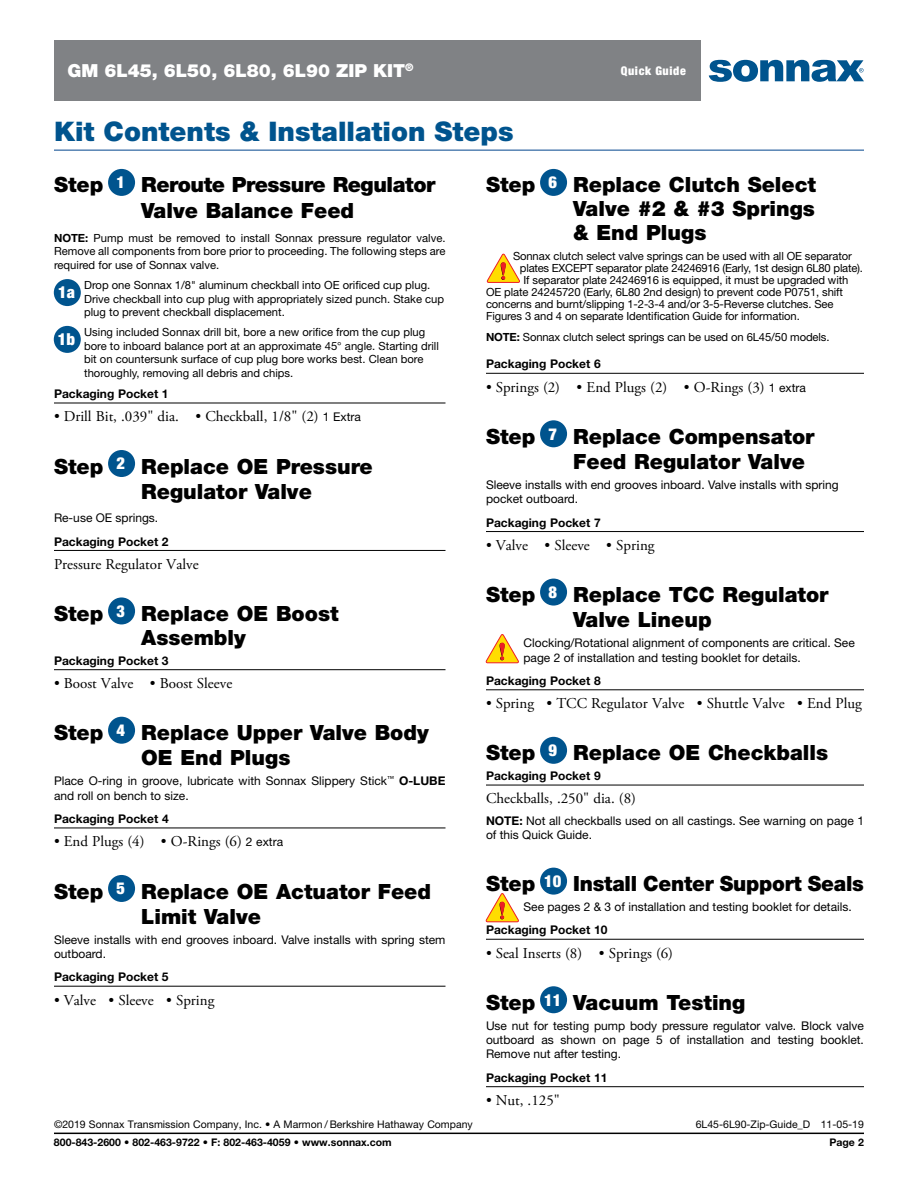
<style>
.page{position:relative;width:918px;height:1188px;background:#fff}
.page>*{position:absolute;margin:0;border:0;box-sizing:border-box;transform-origin:0 0}
.t1{font:900 27px "Helvetica Neue LT Std";color:#00548e}
.t2{font:900 21px/25.2px "Helvetica Neue LT Std";color:#000}
.t3{font:900 21px/25.2px "Helvetica Neue LT Std";letter-spacing:-.02em;color:#000}
.t4{font:900 18px "Helvetica Neue LT Std";color:#fff}
.t5{font:900 condensed 16.5px "Helvetica Neue LT Std";color:#fff}
.t6{font:15px "Adobe Garamond Pro";color:#000}
.t7{font:12px/14.4px "Helvetica Neue LT Std";color:#000}
.t8{font:700 12px "Helvetica Neue LT Std";color:#000}
.t9{font:900 condensed 12px "Helvetica Neue LT Std";letter-spacing:.05em;color:#fff}
.t10{font:11.25px/13.5px "Helvetica Neue LT Std";letter-spacing:-.01em;color:#000}
.t11{font:10.5px "Helvetica Neue LT Std";color:#000}
.t12{font:700 10.5px "Helvetica Neue LT Std";color:#000}
.s1{font-weight:700}
.s2{font-family:"Helvetica Neue LT Std";font-size:12px}
</style>
<div class="page">
<hr style="left:54px;top:1133px;width:810px;height:1px;background:#000">
<hr style="left:54px;top:149px;width:810px;height:2px;background:#5783b3">
<div style="left:54px;top:40px;width:647px;height:61px;background:#808285"></div>
<svg style="left:709px;top:60px;width:155px;height:22px"></svg>
<hr style="left:54px;top:403px;width:392px;height:1px;background:#000">
<hr style="left:54px;top:550px;width:392px;height:1px;background:#000">
<hr style="left:54px;top:669px;width:392px;height:1px;background:#000">
<hr style="left:54px;top:828px;width:392px;height:1px;background:#000">
<hr style="left:54px;top:986px;width:392px;height:1px;background:#000">
<div style="left:108px;top:169px;width:27px;height:27px;background:#00548e;border-radius:50%"></div>
<div style="left:54px;top:279px;width:27px;height:27px;background:#00548e;border-radius:50%"></div>
<div style="left:54px;top:326px;width:27px;height:27px;background:#00548e;border-radius:50%"></div>
<div style="left:108px;top:450px;width:27px;height:27px;background:#00548e;border-radius:50%"></div>
<div style="left:108px;top:597px;width:27px;height:27px;background:#00548e;border-radius:50%"></div>
<div style="left:108px;top:717px;width:27px;height:27px;background:#00548e;border-radius:50%"></div>
<div style="left:108px;top:875px;width:27px;height:27px;background:#00548e;border-radius:50%"></div>
<hr style="left:486px;top:373px;width:378px;height:1px;background:#000">
<hr style="left:486px;top:531px;width:378px;height:1px;background:#000">
<hr style="left:486px;top:689px;width:378px;height:1px;background:#000">
<hr style="left:486px;top:785px;width:378px;height:1px;background:#000">
<hr style="left:486px;top:939px;width:378px;height:1px;background:#000">
<hr style="left:486px;top:1086px;width:378px;height:1px;background:#000">
<div style="left:540px;top:169px;width:27px;height:27px;background:#00548e;border-radius:50%"></div>
<svg style="left:487px;top:254px;width:33px;height:29px"></svg>
<div style="left:540px;top:420px;width:27px;height:27px;background:#00548e;border-radius:50%"></div>
<div style="left:540px;top:579px;width:27px;height:27px;background:#00548e;border-radius:50%"></div>
<svg style="left:486px;top:634px;width:33px;height:29px"></svg>
<div style="left:540px;top:737px;width:27px;height:27px;background:#00548e;border-radius:50%"></div>
<div style="left:540px;top:868px;width:27px;height:27px;background:#00548e;border-radius:50%"></div>
<svg style="left:486px;top:893px;width:33px;height:29px"></svg>
<div style="left:540px;top:986px;width:27px;height:27px;background:#00548e;border-radius:50%"></div>
<h3 class="t4" style="left:68px;top:60px;width:348px">GM 6L45, 6L50, 6L80, 6L90 ZIP KIT<sup>®</sup></h3>
<p class="t9" style="left:621px;top:63px;width:66px">Quick Guide</p>
<h1 class="t1" style="left:54px;top:115px;width:461px">Kit Contents &amp; Installation Steps</h1>
<h3 class="t5" style="left:117px;top:172px;width:10px">1</h3>
<h2 class="t2" style="left:54px;top:172px;width:51px">Step</h2>
<h2 class="t3" style="left:141px;top:172px;width:296px">Reroute Pressure Regulator<br>Valve Balance Feed</h2>
<p class="t10" style="left:54px;top:231px;width:393px;text-align:justify"><span class="s1">NOTE:</span> Pump must be removed to install Sonnax pressure regulator valve.<br>Remove all components from bore prior to proceeding. The following steps are required for use of Sonnax valve.</p>
<p class="t10" style="left:84px;top:278px;width:362px">Drop one Sonnax 1/8" aluminum checkball into OE orificed cup plug.<br>Drive checkball into cup plug with appropriately sized punch. Stake cup plug to prevent checkball displacement.</p>
<p class="t10" style="left:84px;top:326px;width:356px">Using included Sonnax drill bit, bore a new orifice from the cup plug bore to inboard balance port at an approximate 45° angle. Starting drill bit on countersunk surface of cup plug bore works best. Clean bore thoroughly, removing all debris and chips.</p>
<p class="t8" style="left:54px;top:386px;width:116px">Packaging Pocket 1</p>
<h3 class="t6" style="left:54px;top:408px;width:308px">• Drill Bit, .039" dia. • Checkball, 1/8" (2) <span class="s2">1 Extra</span></h3>
<h2 class="t2" style="left:54px;top:453px;width:51px">Step</h2>
<h2 class="t2" style="left:141px;top:453px;width:233px">Replace OE Pressure<br>Regulator Valve</h2>
<p class="t7" style="left:54px;top:511px;width:106px">Re-use OE springs.</p>
<p class="t8" style="left:54px;top:534px;width:116px">Packaging Pocket 2</p>
<h3 class="t6" style="left:54px;top:555px;width:146px">Pressure Regulator Valve</h3>
<h2 class="t2" style="left:54px;top:601px;width:51px">Step</h2>
<h2 class="t2" style="left:141px;top:601px;width:199px;line-height:24px">Replace OE Boost<br>Assembly</h2>
<p class="t8" style="left:54px;top:653px;width:116px">Packaging Pocket 3</p>
<h3 class="t6" style="left:54px;top:674px;width:180px">• Boost Valve • Boost Sleeve</h3>
<h2 class="t2" style="left:54px;top:720px;width:51px">Step</h2>
<h2 class="t2" style="left:141px;top:720px;width:289px">Replace Upper Valve Body<br>OE End Plugs</h2>
<p class="t7" style="left:54px;top:774px;width:393px">Place O-ring in groove, lubricate with Sonnax Slippery Stick<sup>™</sup> <span class="s1">O-LUBE </span>and roll on bench to size.</p>
<p class="t8" style="left:54px;top:811px;width:116px">Packaging Pocket 4</p>
<h3 class="t6" style="left:54px;top:833px;width:231px">• End Plugs (4) • O-Rings (6) <span class="s2">2 extra</span></h3>
<h2 class="t2" style="left:54px;top:878px;width:51px">Step</h2>
<h2 class="t2" style="left:141px;top:878px;width:291px">Replace OE Actuator Feed<br>Limit Valve</h2>
<p class="t7" style="left:54px;top:932px;width:393px">Sleeve installs with end grooves inboard. Valve installs with spring stem outboard.</p>
<p class="t8" style="left:54px;top:970px;width:116px">Packaging Pocket 5</p>
<h3 class="t6" style="left:54px;top:991px;width:162px">• Valve • Sleeve • Spring</h3>
<h3 class="t5" style="left:58px;top:282px;width:18px">1a</h3>
<h3 class="t5" style="left:58px;top:329px;width:19px">1b</h3>
<h3 class="t5" style="left:117px;top:453px;width:10px">2</h3>
<h3 class="t5" style="left:117px;top:601px;width:10px">3</h3>
<h3 class="t5" style="left:117px;top:720px;width:10px">4</h3>
<h3 class="t5" style="left:117px;top:878px;width:10px">5</h3>
<h3 class="t5" style="left:549px;top:172px;width:10px">6</h3>
<h2 class="t2" style="left:486px;top:172px;width:51px">Step</h2>
<h2 class="t2" style="left:573px;top:173px;width:244px;line-height:24px;text-align:justify">Replace Clutch Select Valve #2 &amp; #3 Springs &amp; End Plugs</h2>
<p class="t10" style="left:513px;top:249px;width:340px">Sonnax clutch select valve springs can be used with all OE separator</p>
<p class="t10" style="left:520px;top:261px;width:345px">plates EXCEPT separator plate 24246916 (Early, 1st design 6L80 plate).</p>
<p class="t10" style="left:523px;top:273px;width:326px">If separator plate 24246916 is equipped, it must be upgraded with</p>
<p class="t10" style="left:486px;top:285px;width:359px">OE plate 24245720 (Early, 6L80 2nd design) to prevent code P0751, shift</p>
<p class="t10" style="left:486px;top:297px;width:349px">concerns and burnt/slipping 1-2-3-4 and/or 3-5-Reverse clutches. See</p>
<p class="t10" style="left:486px;top:309px;width:315px">Figures 3 and 4 on separate Identification Guide for information.</p>
<p class="t10" style="left:486px;top:330px;width:345px"><span class="s1">NOTE:</span> Sonnax clutch select springs can be used on 6L45/50 models.</p>
<p class="t8" style="left:486px;top:357px;width:116px">Packaging Pocket 6</p>
<h3 class="t6" style="left:486px;top:378px;width:322px">• Springs (2) • End Plugs (2) • O-Rings (3) <span class="s2">1 extra</span></h3>
<h2 class="t2" style="left:486px;top:424px;width:51px">Step</h2>
<h2 class="t2" style="left:573px;top:424px;width:243px">Replace Compensator<br>Feed Regulator Valve</h2>
<p class="t7" style="left:486px;top:477px;width:354px">Sleeve installs with end grooves inboard. Valve installs with spring pocket outboard.</p>
<p class="t8" style="left:486px;top:515px;width:116px">Packaging Pocket 7</p>
<h3 class="t6" style="left:486px;top:536px;width:170px">• Valve • Sleeve • Spring</h3>
<h2 class="t2" style="left:486px;top:582px;width:51px">Step</h2>
<h2 class="t2" style="left:573px;top:582px;width:257px">Replace TCC Regulator<br>Valve Lineup</h2>
<p class="t7" style="left:524px;top:635px;width:333px">Clocking/Rotational alignment of components are critical. See page 2 of installation and testing booklet for details.</p>
<p class="t8" style="left:486px;top:673px;width:116px">Packaging Pocket 8</p>
<h3 class="t6" style="left:486px;top:694px;width:377px">• Spring • TCC Regulator Valve • Shuttle Valve • End Plug</h3>
<h2 class="t2" style="left:486px;top:740px;width:51px">Step</h2>
<h2 class="t2" style="left:573px;top:740px;width:256px">Replace OE Checkballs</h2>
<p class="t8" style="left:486px;top:768px;width:116px">Packaging Pocket 9</p>
<h3 class="t6" style="left:486px;top:790px;width:151px">Checkballs, .250" dia. (8)</h3>
<p class="t7" style="left:486px;top:813px;width:380px"><span class="s1">NOTE:</span> Not all checkballs used on all castings. See warning on page 1 of this Quick Guide.</p>
<h2 class="t2" style="left:486px;top:871px;width:51px">Step</h2>
<h2 class="t2" style="left:573px;top:871px;width:292px">Install Center Support Seals</h2>
<p class="t7" style="left:524px;top:899px;width:330px">See pages 2 &amp; 3 of installation and testing booklet for details.</p>
<p class="t8" style="left:486px;top:923px;width:123px">Packaging Pocket 10</p>
<h3 class="t6" style="left:486px;top:944px;width:189px">• Seal Inserts (8) • Springs (6)</h3>
<h2 class="t2" style="left:486px;top:990px;width:51px">Step</h2>
<h2 class="t2" style="left:573px;top:990px;width:174px">Vacuum Testing</h2>
<p class="t7" style="left:486px;top:1018px;width:379px;text-align:justify">Use nut for testing pump body pressure regulator valve. Block valve outboard as shown on page 5 of installation and testing booklet.<br>Remove nut after testing.</p>
<p class="t8" style="left:486px;top:1070px;width:123px">Packaging Pocket 11</p>
<h3 class="t6" style="left:486px;top:1091px;width:75px">• Nut, .125"</h3>
<h3 class="t5" style="left:549px;top:424px;width:10px">7</h3>
<h3 class="t5" style="left:549px;top:582px;width:10px">8</h3>
<h3 class="t5" style="left:549px;top:740px;width:10px">9</h3>
<h3 class="t5" style="left:544px;top:871px;width:19px">10</h3>
<h3 class="t5" style="left:544px;top:990px;width:19px">11</h3>
<p class="t11" style="left:54px;top:1118px;width:420px">©2019 Sonnax Transmission Company, Inc. • A Marmon / Berkshire Hathaway Company</p>
<p class="t11" style="left:696px;top:1118px;width:170px">6L45-6L90-Zip-Guide_D 11-05-19</p>
<p class="t12" style="left:54px;top:1136px;width:339px">800-843-2600 • 802-463-9722 • F: 802-463-4059 • www.sonnax.com</p>
<p class="t12" style="left:829px;top:1136px;width:36px">Page 2</p>
</div>
